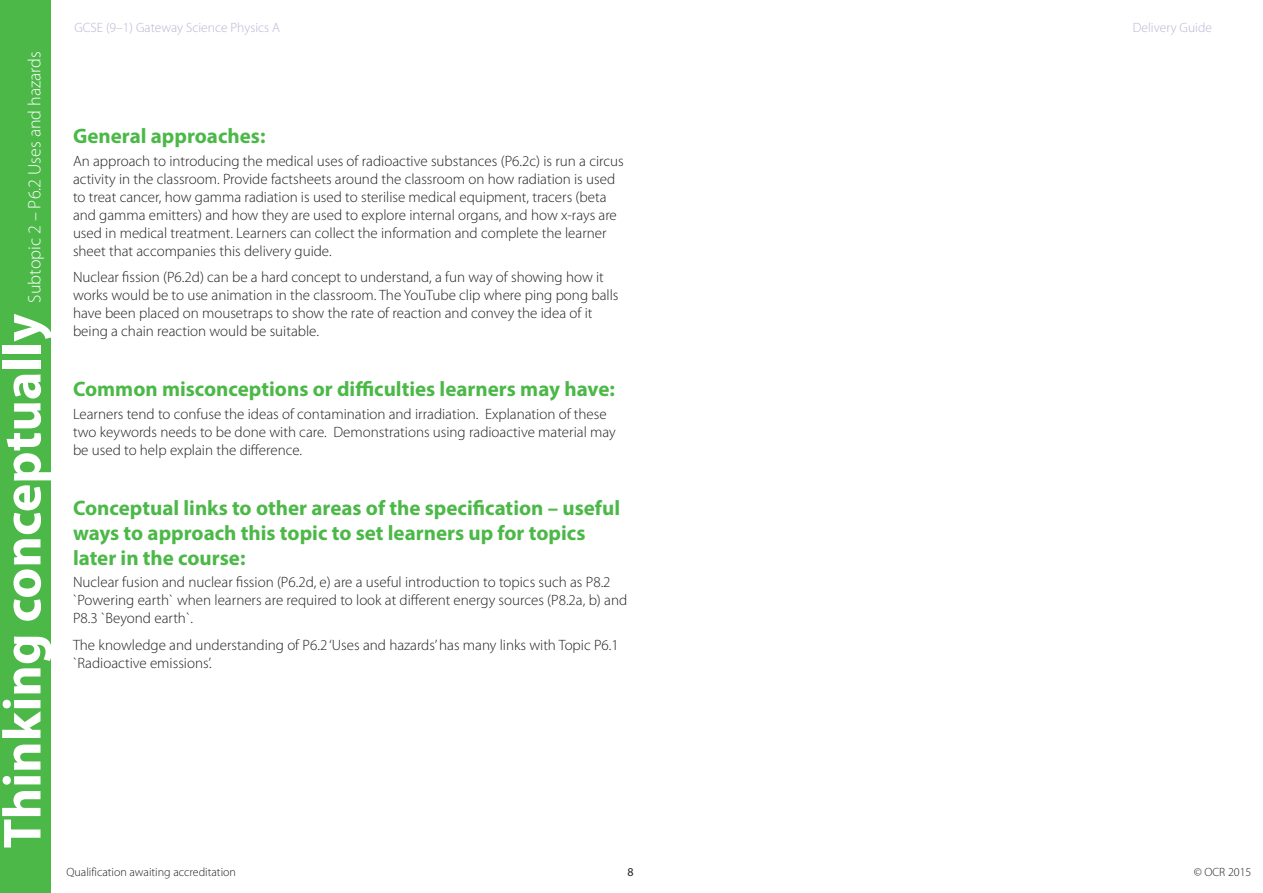
<style>
.page{position:relative;width:1263px;height:893px;background:#fff}
.page>*{position:absolute;margin:0;border:0;box-sizing:border-box;transform-origin:0 0}
.Left_heading_white{font:700 54px "Myriad Pro";color:#fff}
.Green_titles{font:700 21px/25.2px "Myriad Pro";color:#4cb848}
.Left_heading_white-2{font:300 18px "Myriad Pro";color:#fff}
.TConc_Body{font:300 15px/18px "Myriad Pro";color:#231f20}
.t1{font:300 13.5px "Myriad Pro";color:#bcb2d3}
.t2{font:300 12px "Myriad Pro";color:#231f20}
.t3{font:12px "Myriad Pro";color:#231f20}
</style>
<div class="page">
<div style="left:0;top:0;width:51px;height:893px;background:#4cb848"></div>
<p class="Left_heading_white-2" style="left:25px;top:303px;width:253px;rotate:-90deg">Subtopic 2 – P6.2 Uses and hazards</p>
<p class="Left_heading_white" style="left:-13px;top:848px;width:536px;rotate:-90deg">Thinking conceptually</p>
<p class="t1" style="left:74px;top:21px;width:207px">GCSE (9–1) Gateway Science Physics A</p>
<p class="t1" style="left:1133px;top:21px;width:81px">Delivery Guide</p>
<p class="Green_titles" style="left:73px;top:123px;width:194px">General approaches:</p>
<p class="TConc_Body" style="left:73px;top:152px;width:552px">An approach to introducing the medical uses of radioactive substances (P6.2c) is run a circus activity in the classroom. Provide factsheets around the classroom on how radiation is used to treat cancer, how gamma radiation is used to sterilise medical equipment, tracers (beta and gamma emitters) and how they are used to explore internal organs, and how x-rays are used in medical treatment. Learners can collect the information and complete the learner sheet that accompanies this delivery guide.</p>
<p class="TConc_Body" style="left:73px;top:268px;width:547px">Nuclear fission (P6.2d) can be a hard concept to understand, a fun way of showing how it works would be to use animation in the classroom. The YouTube clip where ping pong balls have been placed on mousetraps to show the rate of reaction and convey the idea of it being a chain reaction would be suitable.</p>
<p class="Green_titles" style="left:73px;top:376px;width:543px">Common misconceptions or difficulties learners may have:</p>
<p class="TConc_Body" style="left:73px;top:405px;width:544px">Learners tend to confuse the ideas of contamination and irradiation. Explanation of these two keywords needs to be done with care. Demonstrations using radioactive material may be used to help explain the difference.</p>
<p class="Green_titles" style="left:73px;top:494px;width:549px">Conceptual links to other areas of the specification – useful ways to approach this topic to set learners up for topics later in the course:</p>
<p class="TConc_Body" style="left:73px;top:574px;width:556px">Nuclear fusion and nuclear fission (P6.2d, e) are a useful introduction to topics such as P8.2 `Powering earth` when learners are required to look at different energy sources (P8.2a, b) and<br>P8.3 `Beyond earth`.</p>
<p class="TConc_Body" style="left:73px;top:636px;width:547px">The knowledge and understanding of P6.2 ‘Uses and hazards’ has many links with Topic P6.1 `Radioactive emissions’.</p>
<p class="t2" style="left:67px;top:866px;width:171px">Qualification awaiting accreditation</p>
<p class="t3" style="left:627px;top:865px;width:8px">8</p>
<p class="t2" style="left:1194px;top:866px;width:59px">© OCR 2015</p>
</div>
